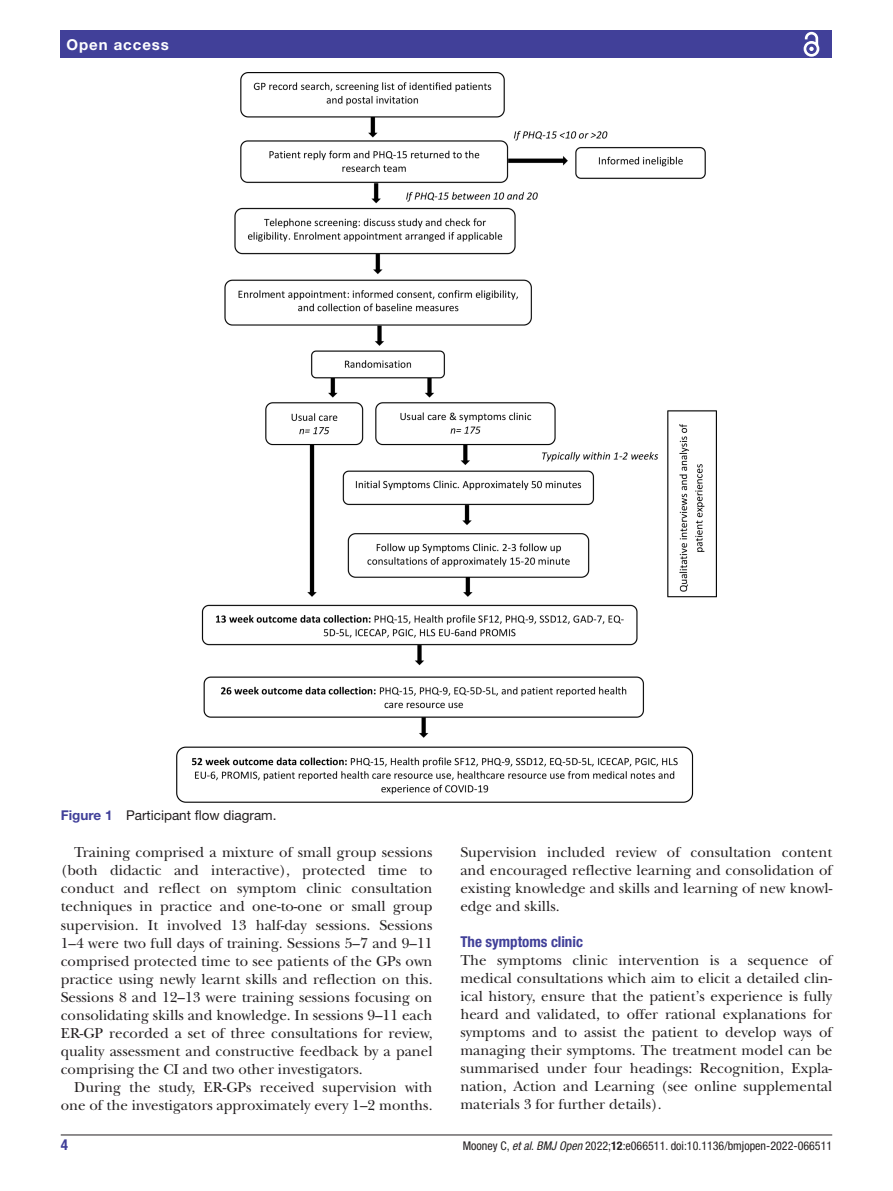
<style>
.page{position:relative;width:893px;height:1191px;background:#fff}
.page>*{position:absolute;margin:0;border:0;box-sizing:border-box;transform-origin:0 0}
.t1{font:15px/18px "New Baskerville";color:#231f20;text-align:justify}
.t2{font:700 condensed 15px "Helvetica Neue LT Std";color:#414099}
.t3{font:700 15px "Helvetica Neue LT Std";letter-spacing:.065em;color:#fff}
.t4{font:13.5px "Helvetica Neue LT Std";color:#231f20}
.t5{font:condensed 12px "Helvetica Neue LT Std";color:#231f20}
.s1{font-weight:700;color:#414099}
.s2{font-style:italic}
.s3{font-weight:700}
</style>
<div class="page">
<hr style="left:61px;top:1134px;width:771px;height:1px;background:#231f20">
<div style="left:61px;top:31px;width:771px;height:27px;background:#414099"></div>
<svg style="left:803px;top:31px;width:17px;height:26px"></svg>
<img style="left:176px;top:73px;width:540px;height:729px">
<p class="t3" style="left:66px;top:35px;width:104px">Open access</p>
<p class="t4" style="left:61px;top:807px;width:217px"><span class="s1">Figure 1</span> Participant flow diagram.</p>
<p class="t1" style="left:61px;top:843px;width:373px;text-indent:14px">Training comprised a mixture of small group sessions (both didactic and interactive), protected time to conduct and reflect on symptom clinic consultation techniques in practice and one-to-one or small group supervision. It involved 13 half-day sessions. Sessions 1–4 were two full days of training. Sessions 5–7 and 9–11 comprised protected time to see patients of the GPs own practice using newly learnt skills and reflection on this.<br>Sessions 8 and 12–13 were training sessions focusing on consolidating skills and knowledge. In sessions 9–11 each ER-GP recorded a set of three consultations for review, quality assessment and constructive feedback by a panel comprising the CI and two other investigators.</p>
<p class="t1" style="left:61px;top:1077px;width:373px;text-align:right">During the study, ER-GPs received supervision with one of the investigators approximately every 1–2 months.</p>
<p class="t1" style="left:460px;top:843px;width:373px">Supervision included review of consultation content and encouraged reflective learning and consolidation of existing knowledge and skills and learning of new knowl&shy;edge and skills.</p>
<p class="t2" style="left:460px;top:933px;width:124px">The symptoms clinic</p>
<p class="t1" style="left:460px;top:951px;width:373px">The symptoms clinic intervention is a sequence of medical consultations which aim to elicit a detailed clin&shy;ical history, ensure that the patient’s experience is fully heard and validated, to offer rational explanations for symptoms and to assist the patient to develop ways of managing their symptoms. The treatment model can be summarised under four headings: Recognition, Expla&shy;nation, Action and Learning (see online supplemental materials 3 for further details).</p>
<p class="t2" style="left:61px;top:1135px;width:9px">4</p>
<p class="t5" style="left:463px;top:1138px;width:371px">Mooney C, <span class="s2">et al</span>. <span class="s2">BMJ Open</span> 2022;<span class="s3">12</span>:e066511. doi:10.1136/bmjopen-2022-066511</p>
</div>
